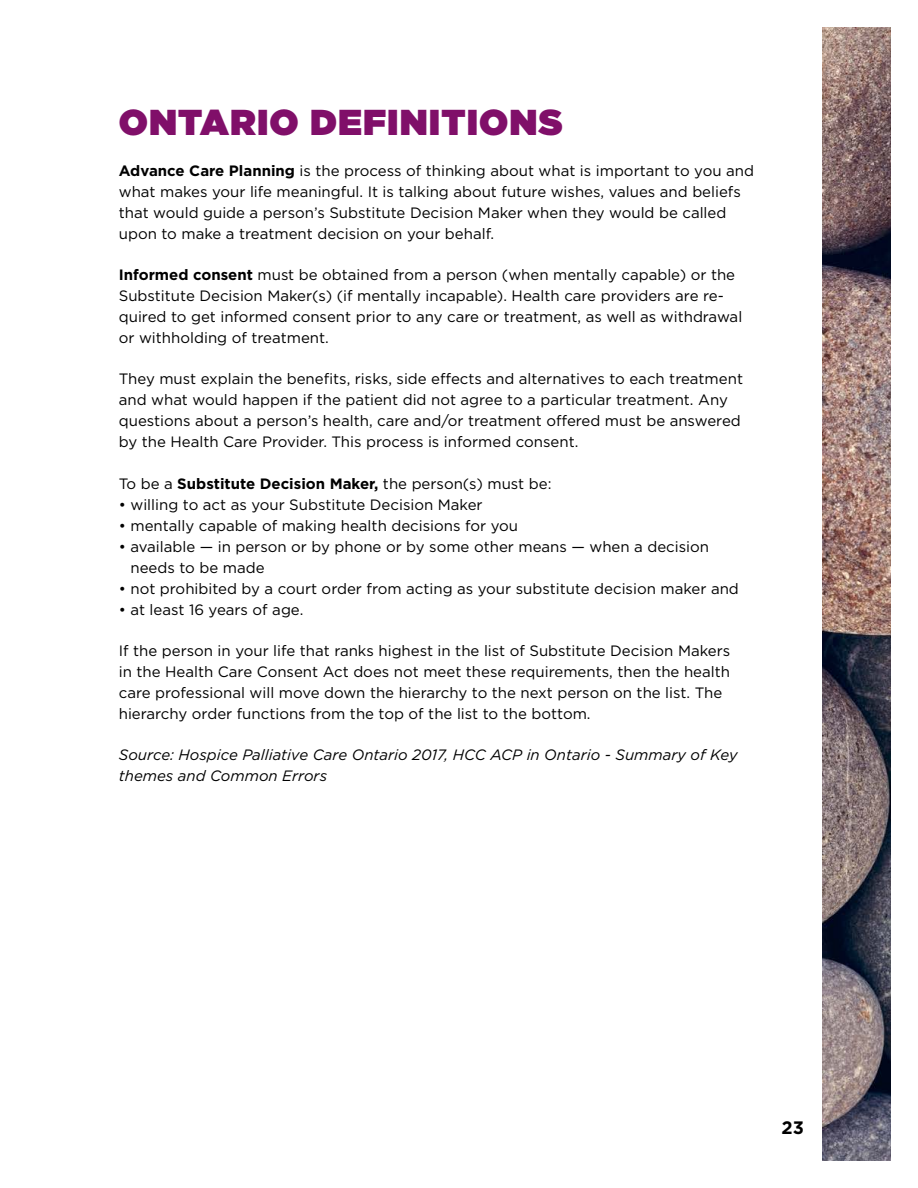
<style>
.page{position:relative;width:918px;height:1188px;background:#fff}
.page>*{position:absolute;margin:0;border:0;box-sizing:border-box;transform-origin:0 0}
.t1{font:900 36px "Gotham";letter-spacing:.03em;color:#800f69}
.t2{font:700 18px "Gotham";color:#000}
.t3{font:15px/21px "Gotham";color:#000}
.t4{font:italic 15px/21px "Gotham";color:#000}
.s1{font-weight:700}
</style>
<div class="page">
<img style="left:823px;top:27px;width:68px;height:1134px">
<h1 class="t1" style="left:119px;top:100px;width:445px">ONTARIO DEFINITIONS</h1>
<p class="t3" style="left:119px;top:160px;width:637px"><span class="s1">Advance Care Planning</span> is the process of thinking about what is important to you and what makes your life meaningful. It is talking about future wishes, values and beliefs that would guide a person’s Substitute Decision Maker when they would be called upon to make a treatment decision on your behalf.</p>
<p class="t3" style="left:119px;top:264px;width:625px"><span class="s1">Informed consent</span> must be obtained from a person (when mentally capable) or the Substitute Decision Maker(s) (if mentally incapable). Health care providers are re&shy;quired to get informed consent prior to any care or treatment, as well as withdrawal or withholding of treatment.</p>
<p class="t3" style="left:119px;top:368px;width:626px">They must explain the benefits, risks, side effects and alternatives to each treatment and what would happen if the patient did not agree to a particular treatment. Any questions about a person’s health, care and/or treatment offered must be answered by the Health Care Provider. This process is informed consent.</p>
<p class="t3" style="left:119px;top:473px;width:434px">To be a <span class="s1">Substitute Decision Maker,</span> the person(s) must be:</p>
<p class="t3" style="left:119px;top:494px;width:365px">• willing to act as your Substitute Decision Maker</p>
<p class="t3" style="left:119px;top:515px;width:401px">• mentally capable of making health decisions for you</p>
<p class="t3" style="left:130px;top:536px;width:580px;text-indent:-12px">• available — in person or by phone or by some other means — when a decision needs to be made</p>
<p class="t3" style="left:119px;top:578px;width:622px">• not prohibited by a court order from acting as your substitute decision maker and</p>
<p class="t3" style="left:119px;top:599px;width:186px">• at least 16 years of age.</p>
<p class="t3" style="left:119px;top:640px;width:613px">If the person in your life that ranks highest in the list of Substitute Decision Makers in the Health Care Consent Act does not meet these requirements, then the health care professional will move down the hierarchy to the next person on the list. The hierarchy order functions from the top of the list to the bottom.</p>
<p class="t4" style="left:119px;top:744px;width:620px">Source: Hospice Palliative Care Ontario 2017, HCC ACP in Ontario - Summary of Key themes and Common Errors</p>
<p class="t2" style="left:782px;top:1116px;width:24px">23</p>
</div>
